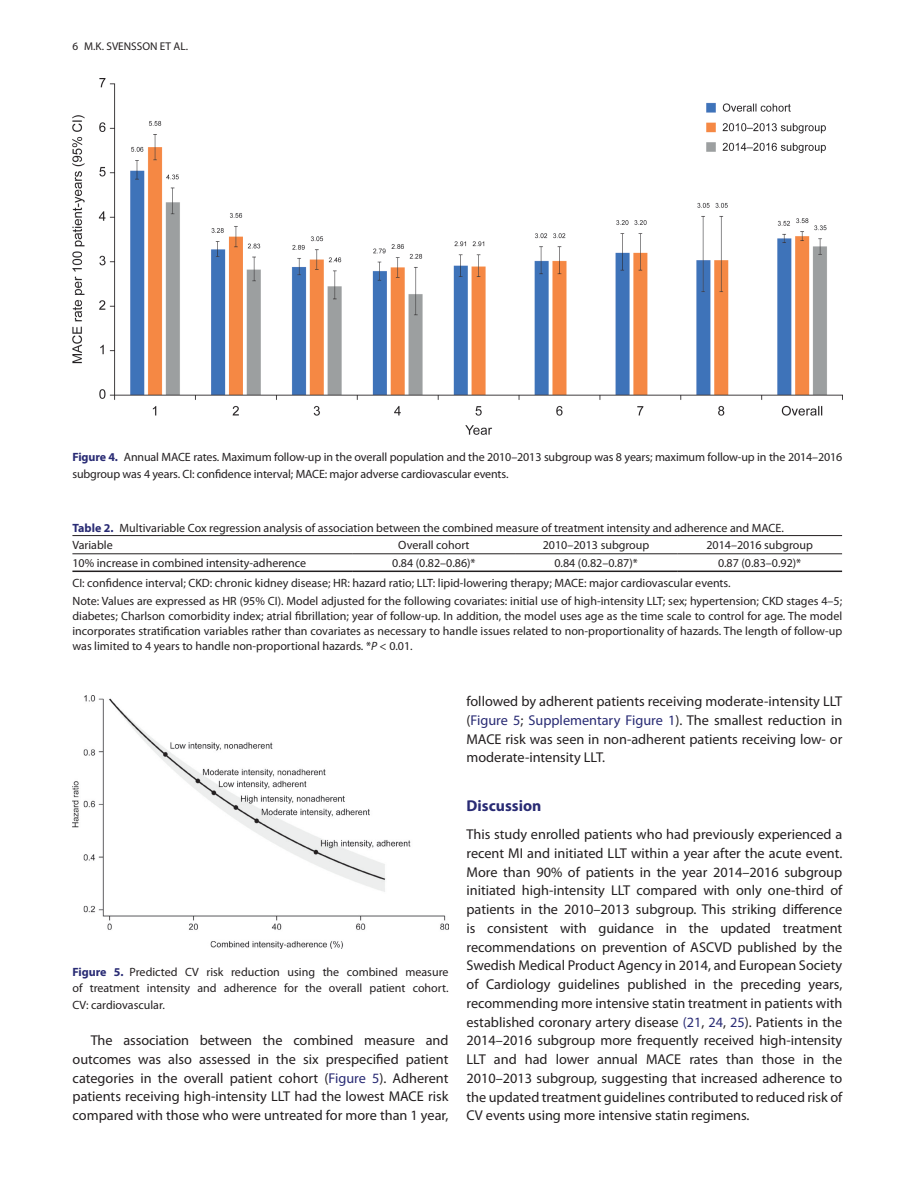
<style>
.page{position:relative;width:915px;height:1191px;background:#fff}
.page>*{position:absolute;margin:0;border:0;box-sizing:border-box;transform-origin:0 0}
.A_head{font:700 15.75px "Myriad Pro";color:#292b74}
.Body_text_first{font:14.25px/18.8px "Myriad Pro";color:#231f20;text-align:justify}
.Body_text_next{font:14.25px/18.8px "Myriad Pro";color:#231f20;text-align:justify}
.Table_sourceline__-F{font:12px/15px "Myriad Pro";color:#231f20;text-align:justify}
.Figure_title{font:12px/16.5px "Myriad Pro";letter-spacing:-.01em;color:#231f20}
.Table_title{font:12px "Myriad Pro";color:#231f20}
.Table_Body{font:12px "Myriad Pro";color:#231f20}
.Table_Col_Head{font:12px "Myriad Pro";color:#231f20}
.t1{font:11.25px "Myriad Pro";color:#231f20}
.s1{font-weight:700;color:#292b74}
.s2{font-style:italic}
.s3{color:#292b74}
</style>
<div class="page">
<hr style="left:72px;top:570px;width:281px;height:2px;background:#231f20">
<hr style="left:353px;top:570px;width:162px;height:2px;background:#231f20">
<hr style="left:515px;top:570px;width:162px;height:2px;background:#231f20">
<hr style="left:677px;top:570px;width:164px;height:2px;background:#231f20">
<hr style="left:72px;top:535px;width:281px;height:1px;background:#231f20">
<hr style="left:353px;top:535px;width:162px;height:1px;background:#231f20">
<hr style="left:515px;top:535px;width:162px;height:1px;background:#231f20">
<hr style="left:677px;top:535px;width:164px;height:1px;background:#231f20">
<hr style="left:72px;top:553px;width:281px;height:1px;background:#231f20">
<hr style="left:353px;top:553px;width:162px;height:1px;background:#231f20">
<hr style="left:515px;top:553px;width:162px;height:1px;background:#231f20">
<hr style="left:677px;top:553px;width:164px;height:1px;background:#231f20">
<img style="left:73px;top:79px;width:769px;height:355px">
<img style="left:72px;top:695px;width:376px;height:254px">
<p class="t1" style="left:73px;top:39px;width:117px">6 M.K. SVENSSON ET AL.</p>
<p class="Figure_title" style="left:72px;top:449px;width:771px"><span class="s1">Figure 4.</span> Annual MACE rates. Maximum follow-up in the overall population and the 2010–2013 subgroup was 8 years; maximum follow-up in the 2014–2016 subgroup was 4 years. CI: confidence interval; MACE: major adverse cardiovascular events.</p>
<p class="Table_title" style="left:72px;top:520px;width:712px"><span class="s1">Table 2.</span> Multivariable Cox regression analysis of association between the combined measure of treatment intensity and adherence and MACE.</p>
<p class="Table_Col_Head" style="left:72px;top:537px;width:42px">Variable</p>
<p class="Table_Col_Head" style="left:398px;top:537px;width:73px">Overall cohort</p>
<p class="Table_Col_Head" style="left:542px;top:537px;width:108px">2010–2013 subgroup</p>
<p class="Table_Col_Head" style="left:706px;top:537px;width:108px">2014–2016 subgroup</p>
<p class="Table_Body" style="left:72px;top:555px;width:235px">10% increase in combined intensity-adherence</p>
<p class="Table_Body" style="left:392px;top:555px;width:85px">0.84 (0.82–0.86)*</p>
<p class="Table_Body" style="left:554px;top:555px;width:85px">0.84 (0.82–0.87)*</p>
<p class="Table_Body" style="left:717px;top:555px;width:85px">0.87 (0.83–0.92)*</p>
<p class="Table_sourceline__-F" style="left:72px;top:575px;width:659px">CI: confidence interval; CKD: chronic kidney disease; HR: hazard ratio; LLT: lipid-lowering therapy; MACE: major cardiovascular events.</p>
<p class="Table_sourceline__-F" style="left:72px;top:593px;width:771px">Note: Values are expressed as HR (95% CI). Model adjusted for the following covariates: initial use of high-intensity LLT; sex; hypertension; CKD stages 4–5; diabetes; Charlson comorbidity index; atrial fibrillation; year of follow-up. In addition, the model uses age as the time scale to control for age. The model incorporates stratification variables rather than covariates as necessary to handle issues related to non-proportionality of hazards. The length of follow-up was limited to 4 years to handle non-proportional hazards. *<span class="s2">P</span> &lt; 0.01.</p>
<p class="Figure_title" style="left:72px;top:963px;width:377px;text-align:justify"><span class="s1">Figure 5.</span> Predicted CV risk reduction using the combined measure of treatment intensity and adherence for the overall patient cohort.<br>CV: cardiovascular.</p>
<p class="Body_text_next" style="left:73px;top:1030px;width:377px;text-indent:18px">The association between the combined measure and outcomes was also assessed in the six prespecified patient categories in the overall patient cohort (<span class="s3">Figure 5</span>). Adherent patients receiving high-intensity LLT had the lowest MACE risk compared with those who were untreated for more than 1 year,</p>
<p class="Body_text_next" style="left:466px;top:692px;width:377px">followed by adherent patients receiving moderate-intensity LLT (<span class="s3">Figure 5</span>; <span class="s3">Supplementary Figure 1</span>). The smallest reduction in MACE risk was seen in non-adherent patients receiving low- or moderate-intensity LLT.</p>
<p class="A_head" style="left:466px;top:795px;width:76px">Discussion</p>
<p class="Body_text_first" style="left:466px;top:824px;width:377px">This study enrolled patients who had previously experienced a recent MI and initiated LLT within a year after the acute event.<br>More than 90% of patients in the year 2014–2016 subgroup initiated high-intensity LLT compared with only one-third of patients in the 2010–2013 subgroup. This striking difference is consistent with guidance in the updated treatment recommendations on prevention of ASCVD published by the Swedish Medical Product Agency in 2014, and European Society of Cardiology guidelines published in the preceding years, recommending more intensive statin treatment in patients with established coronary artery disease <span class="s3">(21</span>, <span class="s3">24</span>, <span class="s3">25</span>). Patients in the 2014–2016 subgroup more frequently received high-intensity LLT and had lower annual MACE rates than those in the 2010–2013 subgroup, suggesting that increased adherence to the updated treatment guidelines contributed to reduced risk of CV events using more intensive statin regimens.</p>
</div>
